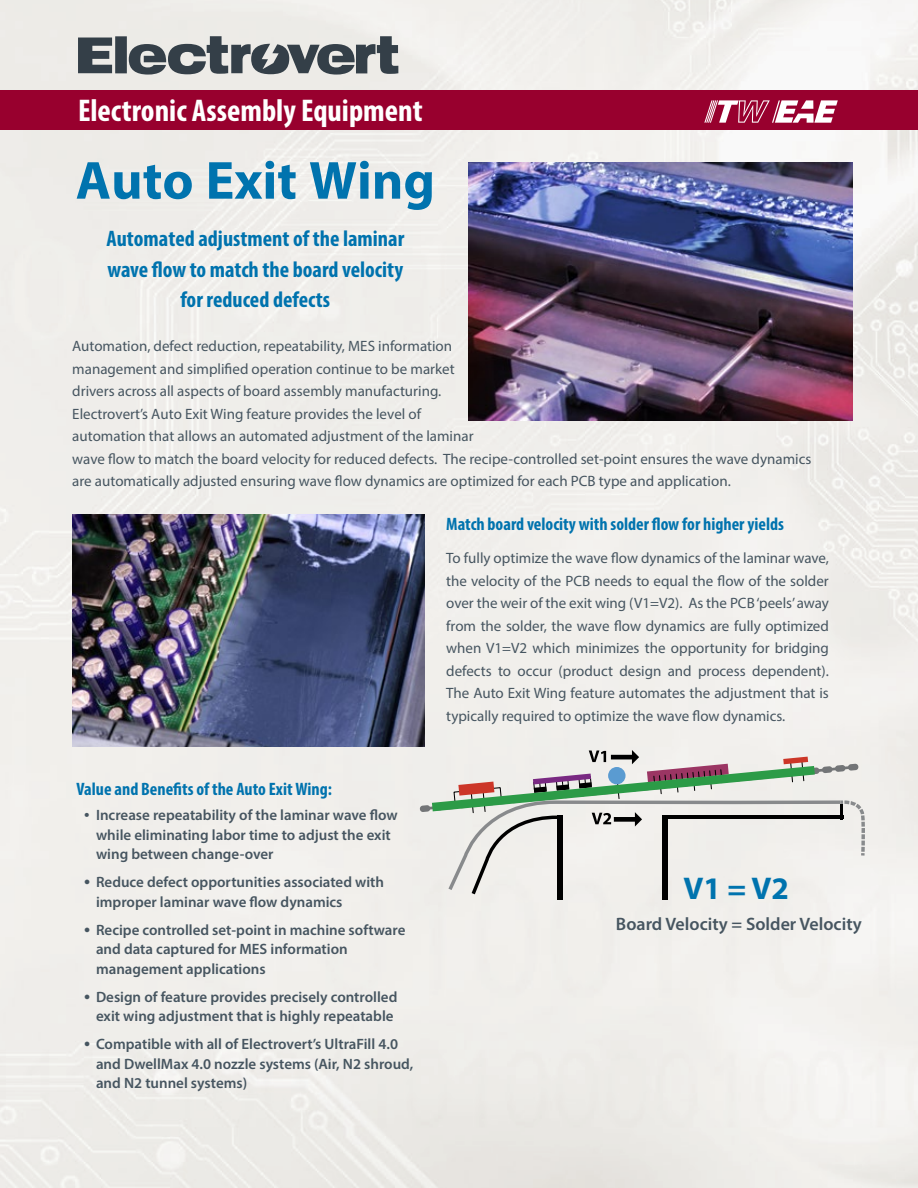
<style>
.page{position:relative;width:918px;height:1188px;background:#f0efeb}
.page>*{position:absolute;margin:0;border:0;box-sizing:border-box;transform-origin:0 0}
.t1{font:700 54px "Myriad Pro";color:#0073ae}
.t2{font:700 condensed 31.5px "Myriad Pro";color:#fff}
.t3{font:700 31.5px "Myriad Pro";color:#0073ae}
.t4{font:700 condensed 22.5px/30.5px "Myriad Pro";color:#0073ae;text-align:center}
.t5{font:700 condensed 18px "Myriad Pro";color:#0073ae}
.t6{font:600 18px "Myriad Pro";color:#465560}
.t7{font:15px/22.5px "Myriad Pro";color:#465560}
.t8{font:600 15px/19.5px "Myriad Pro";color:#465560}
.s1{font-weight:400;font-size:19.5px}
.s2{font-size:19.5px}
</style>
<div class="page">
<div style="left:0;top:90px;width:918px;height:40px;background:#98002e"></div>
<svg style="left:704px;top:100px;width:134px;height:23px"></svg>
<svg style="left:78px;top:36px;width:320px;height:39px;background:#868b8e"></svg>
<img style="left:469px;top:163px;width:383px;height:257px">
<img style="left:72px;top:515px;width:353px;height:231px">
<div style="left:557px;top:816px;width:6px;height:83px;background:#000"></div>
<div style="left:662px;top:815px;width:6px;height:84px;background:#000"></div>
<svg style="left:420px;top:750px;width:447px;height:148px;background:#d6d7d2"></svg>
<h2 class="t2" style="left:78px;top:91px;width:346px">Electronic Assembly Equipment</h2>
<h1 class="t1" style="left:76px;top:145px;width:361px">Auto Exit Wing</h1>
<h3 class="t4" style="left:106px;top:223px;width:299px">Automated adjustment of the laminar wave flow to match the board velocity for reduced defects</h3>
<p class="t7" style="left:72px;top:335px;width:741px">Automation, defect reduction, repeatability, MES information<br>management and simplified operation continue to be market<br>drivers across all aspects of board assembly manufacturing.<br>Electrovert’s Auto Exit Wing feature provides the level of<br>automation that allows an automated adjustment of the laminar<br>wave flow to match the board velocity for reduced defects. The recipe-controlled set-point ensures the wave dynamics are automatically adjusted ensuring wave flow dynamics are optimized for each PCB type and application.</p>
<p class="t5" style="left:446px;top:513px;width:339px">Match board velocity with solder flow for higher yields</p>
<p class="t7" style="left:446px;top:547px;width:384px;text-align:justify">To fully optimize the wave flow dynamics of the laminar wave, the velocity of the PCB needs to equal the flow of the solder over the weir of the exit wing (V1=V2). As the PCB ‘peels’ away from the solder, the wave flow dynamics are fully optimized when V1=V2 which minimizes the opportunity for bridging defects to occur (product design and process dependent).<br>The Auto Exit Wing feature automates the adjustment that is typically required to optimize the wave flow dynamics.</p>
<p class="t5" style="left:77px;top:778px;width:257px">Value and Benefits of the Auto Exit Wing:</p>
<p class="t8" style="left:96px;top:805px;width:303px;text-indent:-12px"><span class="s1">•</span> Increase repeatability of the laminar wave flow while eliminating labor time to adjust the exit wing between change-over</p>
<p class="t8" style="left:96px;top:872px;width:290px;text-indent:-12px"><span class="s2">•</span> Reduce defect opportunities associated with improper laminar wave flow dynamics</p>
<p class="t8" style="left:96px;top:920px;width:311px;text-indent:-12px"><span class="s2">•</span> Recipe controlled set-point in machine software and data captured for MES information management applications</p>
<p class="t8" style="left:84px;top:987px;width:315px;text-align:center"><span class="s2">•</span> Design of feature provides precisely controlled exit wing adjustment that is highly repeatable</p>
<p class="t8" style="left:96px;top:1034px;width:319px;text-indent:-12px"><span class="s2">•</span> Compatible with all of Electrovert’s UltraFill 4.0 and DwellMax 4.0 nozzle systems (Air, N2 shroud, and N2 tunnel systems)</p>
<h2 class="t3" style="left:684px;top:867px;width:107px">V1 = V2</h2>
<p class="t6" style="left:616px;top:913px;width:247px">Board Velocity = Solder Velocity</p>
</div>
